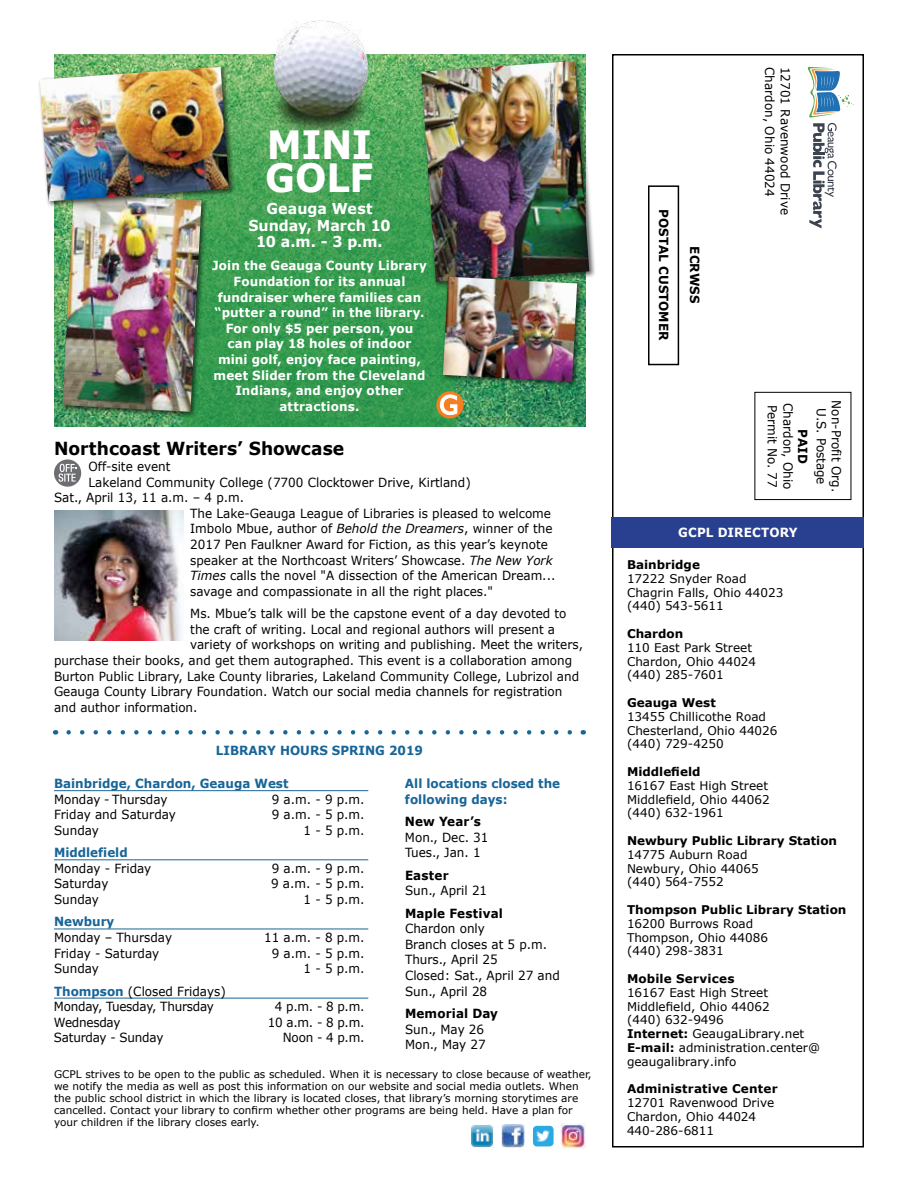
<style>
.page{position:relative;width:918px;height:1188px;background:#fff}
.page>*{position:absolute;margin:0;border:0;box-sizing:border-box;transform-origin:0 0}
.t1{font:700 39px/33px "Verdana";letter-spacing:-.015em;color:#fff;scale:.95 1}
.t2{font:700 18px "Verdana";color:#000;scale:.95 1}
.t3{font:700 15px/16.5px "Verdana";letter-spacing:.005em;color:#fff;text-align:center;scale:.95 1}
.t4{font:12.6px/15.6px "Verdana";color:#000;scale:.95 1}
.t5{font:700 12.6px/15.6px "Verdana";letter-spacing:.01em;color:#fff;text-align:center;scale:.95 1}
.t6{font:700 12.6px/15.6px "Verdana";color:#186598;scale:.95 1}
.t7{font:12.6px/15.6px "Verdana";letter-spacing:-.02em;color:#000;scale:.95 1}
.t8{font:700 12.6px "Verdana";letter-spacing:.005em;color:#000;scale:.95 1}
.t9{font:12px/13.8px "Verdana";color:#000}
.t10{font:700 12px "Verdana";color:#000}
.t11{font:10.5px/12px "Verdana";color:#000}
.s1{font-style:italic}
.s2{font-weight:700;color:#186598}
.s3{font-weight:700}
</style>
<div class="page">
<img style="left:54px;top:54px;width:531px;height:373px">
<svg style="left:183px;top:55px;width:273px;height:372px;background:#3d9e52"></svg>
<div style="left:612px;top:54px;width:252px;height:1093px;border:2px solid #000"></div>
<div style="left:612px;top:517px;width:252px;height:30px;background:#294090"></div>
<div style="left:754px;top:392px;width:97px;height:108px;border:1px solid #000"></div>
<div style="left:648px;top:185px;width:31px;height:180px;border:2px solid #000"></div>
<hr style="left:54px;top:790px;width:314px;height:1px;background:#186598">
<hr style="left:54px;top:859px;width:314px;height:1px;background:#186598">
<hr style="left:54px;top:929px;width:314px;height:1px;background:#186598">
<hr style="left:54px;top:998px;width:314px;height:1px;background:#186598">
<svg style="left:69px;top:730px;width:503px;height:5px"></svg>
<img style="left:533px;top:1126px;width:21px;height:20px">
<img style="left:501px;top:1125px;width:23px;height:23px">
<img style="left:471px;top:1124px;width:22px;height:24px">
<img style="left:561px;top:1124px;width:24px;height:24px">
<svg style="left:807px;top:66px;width:47px;height:162px"></svg>
<div style="left:419px;top:59px;width:177px;height:229px;background:#000;opacity:.6"></div>
<img style="left:421px;top:61px;width:168px;height:221px">
<div style="left:54px;top:459px;width:27px;height:28px;background:#6d6e71;border-radius:50%"></div>
<svg style="left:59px;top:464px;width:18px;height:18px"></svg>
<img style="left:250px;top:20px;width:139px;height:129px">
<svg style="left:436px;top:391px;width:28px;height:28px"></svg>
<svg style="left:440px;top:395px;width:17px;height:20px"></svg>
<div style="left:61px;top:192px;width:147px;height:226px;background:#000;opacity:.6"></div>
<img style="left:63px;top:208px;width:139px;height:204px">
<div style="left:38px;top:65px;width:198px;height:143px;background:#000;opacity:.6"></div>
<img style="left:40px;top:67px;width:189px;height:134px">
<div style="left:441px;top:275px;width:143px;height:113px;background:#000;opacity:.6"></div>
<img style="left:443px;top:277px;width:134px;height:105px">
<img style="left:54px;top:511px;width:130px;height:129px">
<h1 class="t1" style="left:265px;top:131px;width:116px">MINI<br>GOLF</h1>
<p class="t3" style="left:248px;top:202px;width:151px">Geauga West<br>Sunday, March 10<br>10 a.m. - 3 p.m.</p>
<p class="t5" style="left:212px;top:259px;width:228px">Join the Geauga County Library<br>Foundation for its annual fundraiser where families can “putter a round” in the library.<br>For only $5 per person, you<br>can play 18 holes of indoor mini golf, enjoy face painting, meet Slider from the Cleveland<br>Indians, and enjoy other attractions.</p>
<h2 class="t2" style="left:54px;top:442px;width:307px">Northcoast Writers’ Showcase</h2>
<p class="t4" style="left:88px;top:459px;width:88px">Off-site event</p>
<p class="t4" style="left:89px;top:475px;width:404px">Lakeland Community College (7700 Clocktower Drive, Kirtland)</p>
<p class="t4" style="left:54px;top:491px;width:202px">Sat., April 13, 11 a.m. – 4 p.m.</p>
<p class="t4" style="left:190px;top:506px;width:381px">The Lake-Geauga League of Libraries is pleased to welcome</p>
<p class="t4" style="left:190px;top:522px;width:383px">Imbolo Mbue, author of <span class="s1">Behold the Dreamers</span>, winner of the</p>
<p class="t4" style="left:190px;top:537px;width:378px">2017 Pen Faulkner Award for Fiction, as this year’s keynote</p>
<p class="t4" style="left:190px;top:553px;width:383px">speaker at the Northcoast Writers’ Showcase. <span class="s1">The New York</span></p>
<p class="t4" style="left:190px;top:569px;width:386px"><span class="s1">Times</span> calls the novel "A dissection of the American Dream...</p>
<p class="t4" style="left:190px;top:584px;width:320px">savage and compassionate in all the right places."</p>
<p class="t4" style="left:190px;top:607px;width:398px">Ms. Mbue’s talk will be the capstone event of a day devoted to</p>
<p class="t4" style="left:190px;top:622px;width:386px">the craft of writing. Local and regional authors will present a</p>
<p class="t4" style="left:190px;top:638px;width:415px">variety of workshops on writing and publishing. Meet the writers,</p>
<p class="t4" style="left:54px;top:653px;width:547px">purchase their books, and get them autographed. This event is a collaboration among</p>
<p class="t4" style="left:54px;top:669px;width:554px">Burton Public Library, Lake County libraries, Lakeland Community College, Lubrizol and</p>
<p class="t4" style="left:54px;top:685px;width:537px">Geauga County Library Foundation. Watch our social media channels for registration</p>
<p class="t4" style="left:54px;top:700px;width:153px">and author information.</p>
<p class="t6" style="left:216px;top:744px;width:220px">LIBRARY HOURS SPRING 2019</p>
<p class="t6" style="left:54px;top:777px;width:248px">Bainbridge, Chardon, Geauga West</p>
<p class="t4" style="left:54px;top:792px;width:121px">Monday - Thursday</p>
<p class="t4" style="left:272px;top:792px;width:99px">9 a.m. - 9 p.m.</p>
<p class="t4" style="left:54px;top:808px;width:130px">Friday and Saturday</p>
<p class="t4" style="left:272px;top:808px;width:99px">9 a.m. - 5 p.m.</p>
<p class="t4" style="left:54px;top:823px;width:49px">Sunday</p>
<p class="t4" style="left:304px;top:823px;width:66px">1 - 5 p.m.</p>
<p class="t6" style="left:54px;top:846px;width:79px">Middlefield</p>
<p class="t4" style="left:54px;top:861px;width:104px">Monday - Friday</p>
<p class="t4" style="left:272px;top:861px;width:99px">9 a.m. - 9 p.m.</p>
<p class="t4" style="left:54px;top:877px;width:59px">Saturday</p>
<p class="t4" style="left:271px;top:877px;width:100px">9 a.m. - 5 p.m.</p>
<p class="t4" style="left:54px;top:892px;width:49px">Sunday</p>
<p class="t4" style="left:304px;top:892px;width:66px">1 - 5 p.m.</p>
<p class="t6" style="left:54px;top:915px;width:65px">Newbury</p>
<p class="t4" style="left:54px;top:930px;width:126px">Monday – Thursday</p>
<p class="t4" style="left:264px;top:930px;width:107px">11 a.m. - 8 p.m.</p>
<p class="t4" style="left:54px;top:946px;width:112px">Friday - Saturday</p>
<p class="t4" style="left:272px;top:946px;width:99px">9 a.m. - 5 p.m.</p>
<p class="t4" style="left:54px;top:962px;width:49px">Sunday</p>
<p class="t4" style="left:304px;top:962px;width:66px">1 - 5 p.m.</p>
<p class="t7" style="left:54px;top:984px;width:182px"><span class="s2">Thompson</span> (Closed Fridays)<br>Monday, Tuesday, Thursday</p>
<p class="t4" style="left:275px;top:1000px;width:96px">4 p.m. - 8 p.m.</p>
<p class="t7" style="left:54px;top:1015px;width:72px">Wednesday</p>
<p class="t4" style="left:268px;top:1015px;width:103px">10 a.m. - 8 p.m.</p>
<p class="t7" style="left:54px;top:1031px;width:117px">Saturday - Sunday</p>
<p class="t4" style="left:283px;top:1031px;width:87px">Noon - 4 p.m.</p>
<p class="t6" style="left:405px;top:777px;width:165px">All locations closed the following days:</p>
<p class="t8" style="left:405px;top:816px;width:81px">New Year’s</p>
<p class="t4" style="left:405px;top:830px;width:89px">Mon., Dec. 31<br>Tues., Jan. 1</p>
<p class="t8" style="left:405px;top:870px;width:47px">Easter</p>
<p class="t4" style="left:405px;top:884px;width:88px">Sun., April 21</p>
<p class="t8" style="left:405px;top:908px;width:104px">Maple Festival</p>
<p class="t4" style="left:405px;top:922px;width:164px">Chardon only<br>Branch closes at 5 p.m.<br>Thurs., April 25<br>Closed: Sat., April 27 and<br>Sun., April 28</p>
<p class="t8" style="left:405px;top:1008px;width:99px">Memorial Day</p>
<p class="t4" style="left:405px;top:1022px;width:87px">Sun., May 26<br>Mon., May 27</p>
<p class="t11" style="left:54px;top:1068px;width:539px">GCPL strives to be open to the public as scheduled. When it is necessary to close because of weather, we notify the media as well as post this information on our website and social media outlets. When the public school district in which the library is located closes, that library’s morning storytimes are cancelled. Contact your library to confirm whether other programs are being held. Have a plan for your children if the library closes early.</p>
<p class="t8" style="left:669px;top:209px;width:139px;rotate:90deg">POSTAL CUSTOMER</p>
<p class="t8" style="left:700px;top:246px;width:61px;rotate:90deg">ECRWSS</p>
<p class="t4" style="left:777px;top:67px;width:138px;rotate:90deg">Chardon, Ohio 44024</p>
<p class="t4" style="left:793px;top:67px;width:157px;rotate:90deg">12701 Ravenwood Drive</p>
<p class="t4" style="left:843px;top:400px;width:98px;line-height:15px;text-align:center;rotate:90deg">Non-Profit Org.<br>U.S. Postage</p>
<p class="t4" style="left:780px;top:405px;width:89px;rotate:90deg">Permit No. 77</p>
<p class="t4" style="left:795px;top:403px;width:93px;rotate:90deg">Chardon, Ohio</p>
<p class="t8" style="left:808px;top:429px;width:38px;rotate:90deg">PAID</p>
<p class="t5" style="left:678px;top:526px;width:127px">GCPL DIRECTORY</p>
<p class="t10" style="left:627px;top:560px;width:75px">Bainbridge</p>
<p class="t9" style="left:627px;top:572px;width:158px">17222 Snyder Road<br>Chagrin Falls, Ohio 44023 (440) 543-5611</p>
<p class="t10" style="left:627px;top:629px;width:58px">Chardon</p>
<p class="t9" style="left:627px;top:641px;width:131px">110 East Park Street<br>Chardon, Ohio 44024 (440) 285-7601</p>
<p class="t10" style="left:627px;top:698px;width:90px">Geauga West</p>
<p class="t9" style="left:627px;top:710px;width:152px">13455 Chillicothe Road<br>Chesterland, Ohio 44026 (440) 729-4250</p>
<p class="t10" style="left:627px;top:763px;width:75px">Middlefield</p>
<p class="t9" style="left:627px;top:779px;width:144px">16167 East High Street<br>Middlefield, Ohio 44062 (440) 632-1961</p>
<p class="t10" style="left:627px;top:836px;width:212px">Newbury Public Library Station</p>
<p class="t9" style="left:627px;top:848px;width:133px">14775 Auburn Road<br>Newbury, Ohio 44065 (440) 564-7552</p>
<p class="t10" style="left:627px;top:905px;width:221px">Thompson Public Library Station</p>
<p class="t9" style="left:627px;top:917px;width:143px">16200 Burrows Road<br>Thompson, Ohio 44086 (440) 298-3831</p>
<p class="t10" style="left:627px;top:974px;width:109px">Mobile Services</p>
<p class="t9" style="left:627px;top:986px;width:195px">16167 East High Street<br>Middlefield, Ohio 44062<br>(440) 632-9496<br><span class="s3">Internet:</span> GeaugaLibrary.net<br><span class="s3">E-mail:</span> administration.center@ geaugalibrary.info</p>
<p class="t10" style="left:627px;top:1084px;width:152px">Administrative Center</p>
<p class="t9" style="left:627px;top:1097px;width:149px">12701 Ravenwood Drive<br>Chardon, Ohio 44024<br>440-286-6811</p>
</div>
